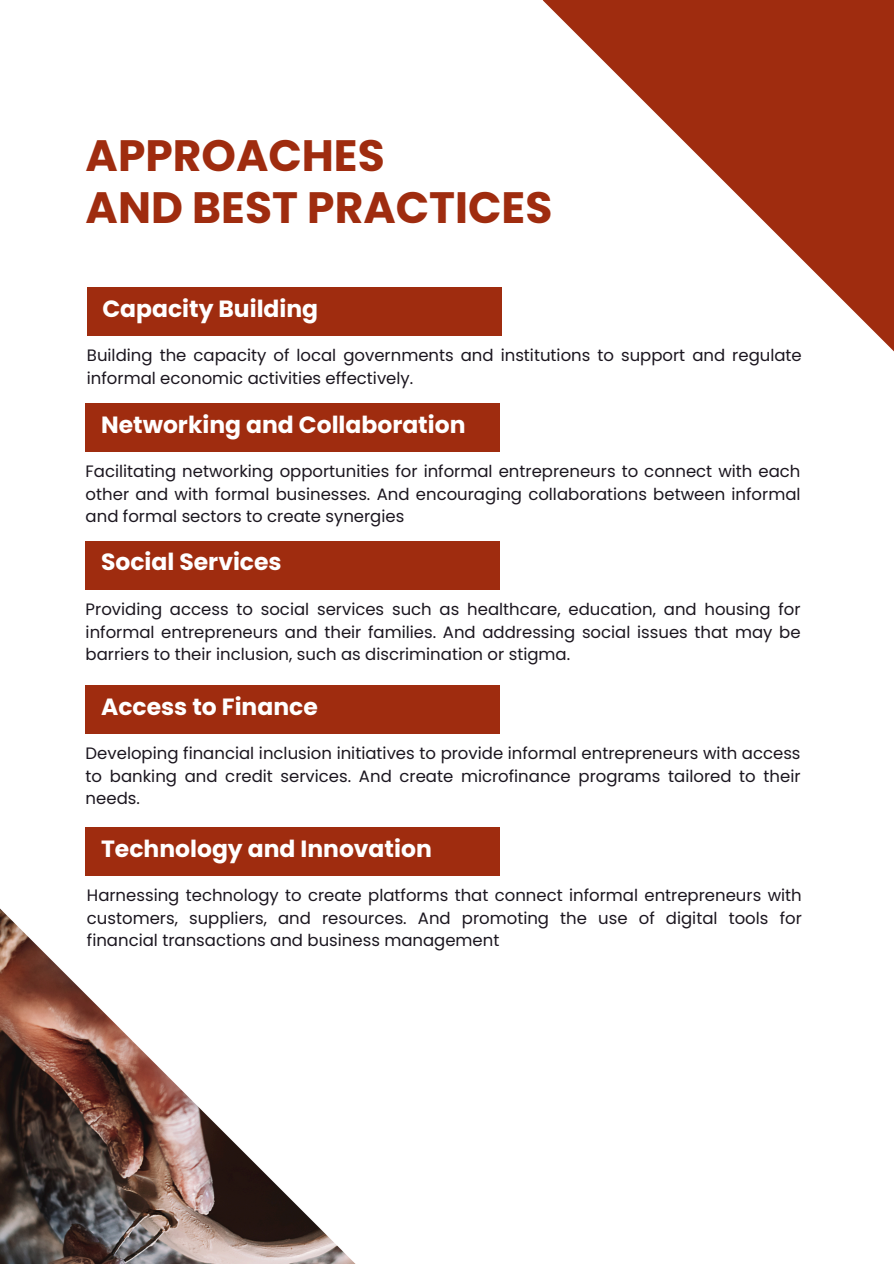
<style>
.page{position:relative;width:894px;height:1264px;background:#fff}
.page>*{position:absolute;margin:0;border:0;box-sizing:border-box;transform-origin:0 0}
.t1{font:700 43.95px/51.8px "Poppins";color:#9f2c0f}
.t2{font:700 23.4px "Poppins";color:#fff}
.t3{font:16.5px/22.5px "Poppins";color:#1b161f;text-align:justify}
</style>
<div class="page">
<svg style="left:543px;top:0;width:350px;height:351px"></svg>
<img style="left:0;top:908px;width:355px;height:355px">
<div style="left:87px;top:287px;width:414px;height:49px;background:#9f2c0f"></div>
<div style="left:86px;top:403px;width:414px;height:48px;background:#9f2c0f"></div>
<div style="left:86px;top:541px;width:414px;height:48px;background:#9f2c0f"></div>
<div style="left:86px;top:685px;width:414px;height:49px;background:#9f2c0f"></div>
<div style="left:86px;top:827px;width:414px;height:49px;background:#9f2c0f"></div>
<h1 class="t1" style="left:86px;top:130px;width:468px">APPROACHES<br>AND BEST PRACTICES</h1>
<h2 class="t2" style="left:102px;top:293px;width:217px">Capacity Building</h2>
<p class="t3" style="left:87px;top:344px;width:716px">Building the capacity of local governments and institutions to support and regulate informal economic activities effectively.</p>
<h2 class="t2" style="left:101px;top:408px;width:366px">Networking and Collaboration</h2>
<p class="t3" style="left:86px;top:460px;width:716px">Facilitating networking opportunities for informal entrepreneurs to connect with each other and with formal businesses. And encouraging collaborations between informal and formal sectors to create synergies</p>
<h2 class="t2" style="left:101px;top:546px;width:182px">Social Services</h2>
<p class="t3" style="left:86px;top:598px;width:716px">Providing access to social services such as healthcare, education, and housing for informal entrepreneurs and their families. And addressing social issues that may be barriers to their inclusion, such as discrimination or stigma.</p>
<h2 class="t2" style="left:101px;top:690px;width:218px">Access to Finance</h2>
<p class="t3" style="left:86px;top:742px;width:716px">Developing financial inclusion initiatives to provide informal entrepreneurs with access to banking and credit services. And create microfinance programs tailored to their needs.</p>
<h2 class="t2" style="left:101px;top:832px;width:332px">Technology and Innovation</h2>
<p class="t3" style="left:87px;top:884px;width:716px">Harnessing technology to create platforms that connect informal entrepreneurs with customers, suppliers, and resources. And promoting the use of digital tools for financial transactions and business management</p>
</div>
